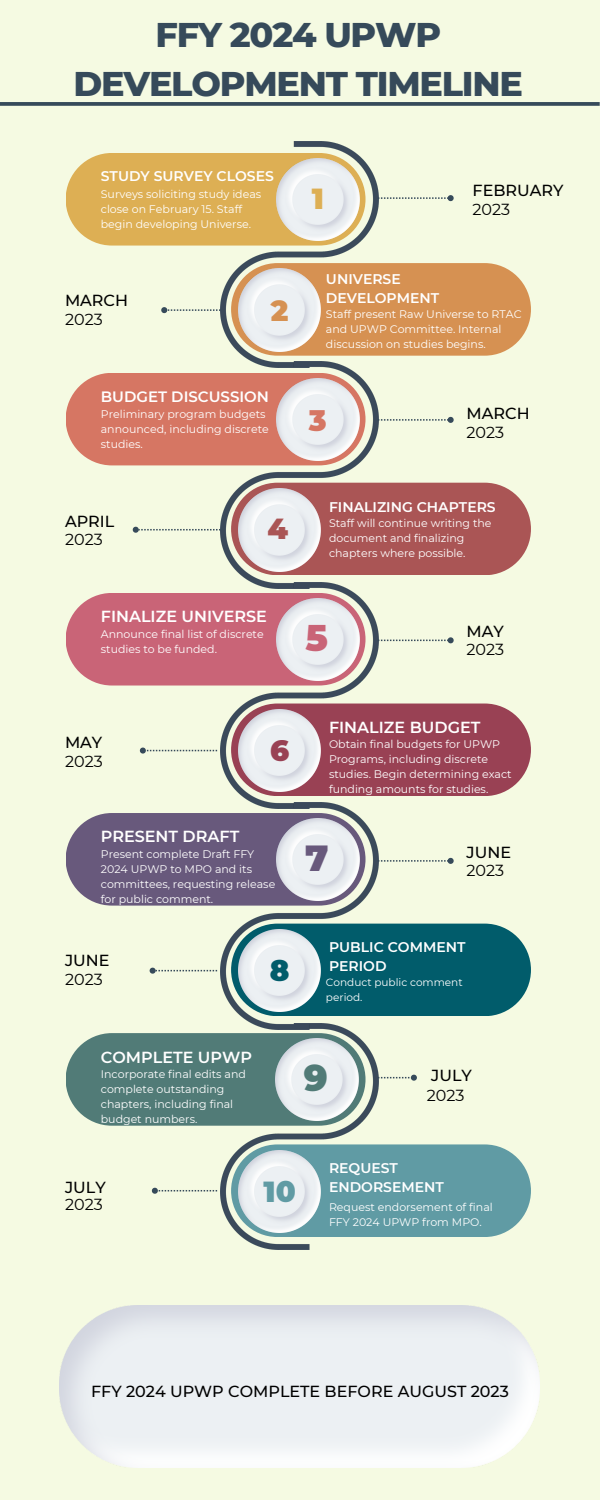
<style>
.page{position:relative;width:600px;height:1500px;background:#f5fae2}
.page>*{position:absolute;margin:0;border:0;box-sizing:border-box;transform-origin:0 0}
.t1{font:900 36.3px "Montserrat";color:#c96477}
.t2{font:900 36.3px "Montserrat";color:#68597c}
.t3{font:900 36.3px "Montserrat";color:#517b77}
.t4{font:800 35px/48.8px "Montserrat";letter-spacing:-.035em;color:#364a5a;text-align:center}
.t5{font:900 29px "Montserrat";color:#609ba4}
.t6{font:900 29px "Montserrat";color:#ddaf54}
.t7{font:900 29px "Montserrat";color:#d67663}
.t8{font:900 29px "Montserrat";color:#d69152}
.t9{font:900 29px "Montserrat";color:#a55}
.t10{font:900 29px "Montserrat";color:#994154}
.t11{font:900 29px "Montserrat";color:#015c6b}
.t12{font:500 16px "Montserrat";color:#000}
.t13{font:600 16px "Montserrat";color:#fff}
.t14{font:16px "Montserrat";color:#000}
.t15{font:600 15px "Montserrat";color:#fff}
.t16{font:600 14px/19.5px "Montserrat";color:#fff}
.t17{font:11px/15px "Montserrat";color:#fff}
.t18{font:10.5px/14.4px "Montserrat";color:#fff}
</style>
<div class="page">
<img style="left:221px;top:1029px;width:157px;height:221px">
<img style="left:221px;top:141px;width:157px;height:221px">
<img style="left:221px;top:362px;width:157px;height:220px">
<img style="left:221px;top:582px;width:157px;height:221px">
<img style="left:221px;top:803px;width:157px;height:226px">
<div style="left:66px;top:153px;width:300px;height:93px;background:#ddaf54;border-radius:46px"></div>
<img style="left:277px;top:158px;width:82px;height:83px">
<div style="left:66px;top:373px;width:300px;height:92px;background:#d67663;border-radius:46px"></div>
<div style="left:66px;top:593px;width:300px;height:93px;background:#c96477;border-radius:46px"></div>
<div style="left:66px;top:813px;width:300px;height:93px;background:#68597c;border-radius:46px"></div>
<div style="left:66px;top:1033px;width:300px;height:93px;background:#517b77;border-radius:46px"></div>
<div style="left:231px;top:263px;width:300px;height:93px;background:#d69152;border-radius:46px"></div>
<svg style="left:161px;top:306px;width:60px;height:8px"></svg>
<img style="left:238px;top:269px;width:83px;height:82px">
<img style="left:277px;top:378px;width:82px;height:83px">
<img style="left:277px;top:598px;width:82px;height:83px">
<img style="left:277px;top:818px;width:82px;height:83px">
<img style="left:276px;top:1038px;width:82px;height:83px">
<div style="left:231px;top:483px;width:300px;height:92px;background:#a55;border-radius:46px"></div>
<svg style="left:132px;top:526px;width:89px;height:8px"></svg>
<img style="left:238px;top:489px;width:83px;height:82px">
<div style="left:231px;top:704px;width:300px;height:92px;background:#994154;border-radius:46px"></div>
<svg style="left:139px;top:747px;width:78px;height:7px"></svg>
<img style="left:238px;top:709px;width:83px;height:83px">
<div style="left:231px;top:924px;width:300px;height:92px;background:#015c6b;border-radius:46px"></div>
<svg style="left:149px;top:967px;width:68px;height:7px"></svg>
<img style="left:238px;top:929px;width:83px;height:83px">
<div style="left:231px;top:1144px;width:300px;height:93px;background:#609ba4;border-radius:46px"></div>
<svg style="left:151px;top:1187px;width:66px;height:7px"></svg>
<img style="left:238px;top:1150px;width:83px;height:83px">
<svg style="left:378px;top:416px;width:76px;height:8px"></svg>
<svg style="left:378px;top:636px;width:76px;height:9px"></svg>
<svg style="left:378px;top:857px;width:76px;height:8px"></svg>
<svg style="left:378px;top:1074px;width:39px;height:8px"></svg>
<svg style="left:378px;top:194px;width:76px;height:8px"></svg>
<svg style="left:0;top:102px;width:600px;height:4px;background:#415462"></svg>
<img style="left:59px;top:1305px;width:480px;height:162px">
<h2 class="t4" style="left:73px;top:10px;width:451px">FFY 2024 UPWP<br>DEVELOPMENT TIMELINE</h2>
<p class="t16" style="left:101px;top:166px;width:175px">STUDY SURVEY CLOSES</p>
<p class="t17" style="left:101px;top:186px;width:162px">Surveys soliciting study ideas close on February 15. Staff begin developing Universe.</p>
<h3 class="t12" style="left:65px;top:291px;width:65px">MARCH</h3>
<h3 class="t14" style="left:65px;top:310px;width:39px">2023</h3>
<h3 class="t8" style="left:271px;top:293px;width:19px">2</h3>
<h3 class="t15" style="left:101px;top:387px;width:170px">BUDGET DISCUSSION</h3>
<p class="t17" style="left:101px;top:406px;width:169px">Preliminary program budgets announced, including discrete studies.</p>
<h3 class="t6" style="left:312px;top:181px;width:14px">1</h3>
<h3 class="t12" style="left:473px;top:180px;width:92px">FEBRUARY</h3>
<h3 class="t14" style="left:473px;top:199px;width:39px">2023</h3>
<p class="t16" style="left:326px;top:269px;width:115px">UNIVERSE<br>DEVELOPMENT</p>
<p class="t17" style="left:326px;top:307px;width:197px">Staff present Raw Universe to RTAC and UPWP Committee. Internal discussion on studies begins.</p>
<h3 class="t7" style="left:309px;top:403px;width:19px">3</h3>
<h3 class="t12" style="left:467px;top:403px;width:65px">MARCH</h3>
<h3 class="t14" style="left:467px;top:422px;width:39px">2023</h3>
<h3 class="t12" style="left:65px;top:511px;width:51px">APRIL</h3>
<h3 class="t14" style="left:65px;top:530px;width:39px">2023</h3>
<h3 class="t9" style="left:267px;top:511px;width:22px">4</h3>
<p class="t16" style="left:329px;top:497px;width:168px">FINALIZING CHAPTERS</p>
<p class="t17" style="left:329px;top:516px;width:164px">Staff will continue writing the document and finalizing chapters where possible.</p>
<h3 class="t13" style="left:101px;top:607px;width:168px">FINALIZE UNIVERSE</h3>
<p class="t17" style="left:101px;top:626px;width:164px">Announce final list of discrete studies to be funded.</p>
<h1 class="t1" style="left:306px;top:616px;width:24px">5</h1>
<h3 class="t12" style="left:467px;top:622px;width:39px">MAY</h3>
<h3 class="t14" style="left:467px;top:639px;width:39px">2023</h3>
<h3 class="t12" style="left:65px;top:733px;width:39px">MAY</h3>
<h3 class="t14" style="left:65px;top:751px;width:39px">2023</h3>
<h3 class="t10" style="left:270px;top:733px;width:21px">6</h3>
<h3 class="t13" style="left:101px;top:827px;width:140px">PRESENT DRAFT</h3>
<p class="t17" style="left:101px;top:846px;width:176px">Present complete Draft FFY<br>2024 UPWP to MPO and its committees, requesting release for public comment.</p>
<h3 class="t12" style="left:65px;top:951px;width:46px">JUNE</h3>
<h3 class="t14" style="left:65px;top:969px;width:39px">2023</h3>
<h3 class="t11" style="left:270px;top:953px;width:21px">8</h3>
<h3 class="t13" style="left:329px;top:717px;width:153px">FINALIZE BUDGET</h3>
<p class="t17" style="left:329px;top:737px;width:184px">Obtain final budgets for UPWP<br>Programs, including discrete studies. Begin determining exact funding amounts for studies.</p>
<h1 class="t2" style="left:305px;top:836px;width:25px">7</h1>
<h3 class="t12" style="left:467px;top:842px;width:46px">JUNE</h3>
<h3 class="t14" style="left:467px;top:861px;width:39px">2023</h3>
<p class="t16" style="left:329px;top:937px;width:138px">PUBLIC COMMENT<br>PERIOD</p>
<p class="t18" style="left:326px;top:975px;width:138px">Conduct public comment period.</p>
<h3 class="t13" style="left:101px;top:1047px;width:153px">COMPLETE UPWP</h3>
<p class="t17" style="left:101px;top:1066px;width:147px">Incorporate final edits and complete outstanding chapters, including final budget numbers.</p>
<h1 class="t3" style="left:304px;top:1056px;width:25px">9</h1>
<h3 class="t12" style="left:431px;top:1066px;width:42px">JULY</h3>
<h3 class="t14" style="left:427px;top:1086px;width:39px">2023</h3>
<h3 class="t12" style="left:65px;top:1178px;width:42px">JULY</h3>
<h3 class="t14" style="left:65px;top:1195px;width:39px">2023</h3>
<h3 class="t5" style="left:264px;top:1174px;width:34px">10</h3>
<p class="t16" style="left:329px;top:1158px;width:116px">REQUEST<br>ENDORSEMENT</p>
<p class="t17" style="left:329px;top:1200px;width:165px">Request endorsement of final<br>FFY 2024 UPWP from MPO.</p>
<h3 class="t12" style="left:91px;top:1381px;width:419px">FFY 2024 UPWP COMPLETE BEFORE AUGUST 2023</h3>
</div>
